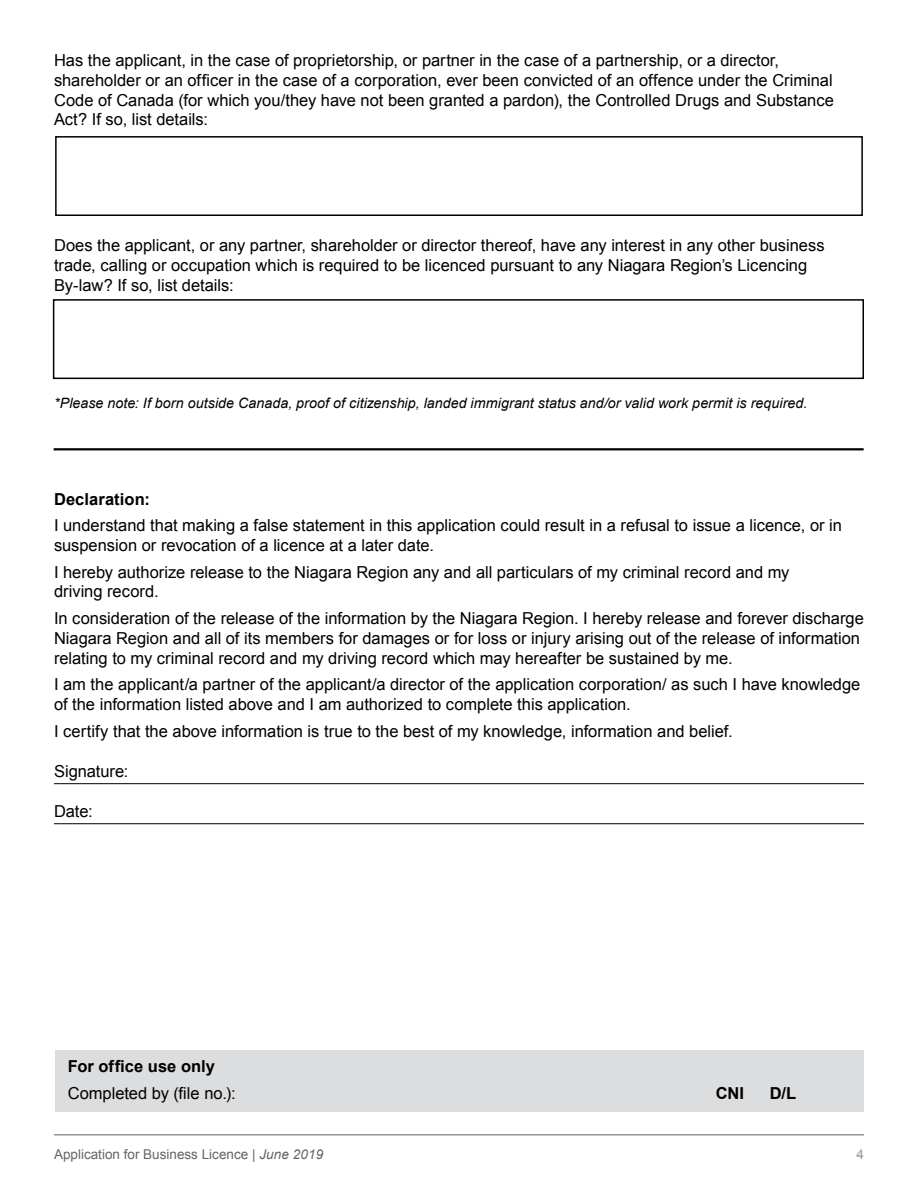
<style>
.page{position:relative;width:918px;height:1188px;background:#fff}
.page>*{position:absolute;margin:0;border:0;box-sizing:border-box;transform-origin:0 0}
.body{font:16.5px/19.8px "Arial";color:#000}
.body-2{font:700 16.5px "Arial";letter-spacing:.005em;color:#000}
.body_with_lines{font:16.5px "Arial";letter-spacing:-.005em;color:#000}
.body_bold{font:700 16.5px "Arial";letter-spacing:.005em;color:#000}
.fine_print{font:italic 14.25px "Arial";letter-spacing:.005em;color:#000}
.t1{font:13.5px "Arial";color:#636466}
.t2{font:13.5px "Arial";color:#939598}
.s1{font-style:italic}
</style>
<div class="page">
<hr style="left:54px;top:1134px;width:810px;height:2px;background:#939598">
<hr style="left:54px;top:783px;width:810px;height:1px;background:#000">
<hr style="left:54px;top:823px;width:810px;height:1px;background:#000">
<div style="left:55px;top:1051px;width:809px;height:61px;background:#dcddde"></div>
<hr style="left:54px;top:448px;width:810px;height:2px;background:#000">
<div style="left:55px;top:136px;width:808px;height:80px;border:2px solid #000"></div>
<div style="left:53px;top:299px;width:811px;height:80px;border:2px solid #000"></div>
<p class="body" style="left:54px;top:50px;width:781px">Has the applicant, in the case of proprietorship, or partner in the case of a partnership, or a director, shareholder or an officer in the case of a corporation, ever been convicted of an offence under the Criminal Code of Canada (for which you/they have not been granted a pardon), the Controlled Drugs and Substance Act? If so, list details:</p>
<p class="body" style="left:54px;top:236px;width:772px">Does the applicant, or any partner, shareholder or director thereof, have any interest in any other business trade, calling or occupation which is required to be licenced pursuant to any Niagara Region’s Licencing<br>By‑law? If so, list details:</p>
<p class="fine_print" style="left:54px;top:393px;width:755px">*Please note: If born outside Canada, proof of citizenship, landed immigrant status and/or valid work permit is required.</p>
<p class="body_bold" style="left:54px;top:488px;width:98px">Declaration:</p>
<p class="body" style="left:54px;top:516px;width:790px">I understand that making a false statement in this application could result in a refusal to issue a licence, or in suspension or revocation of a licence at a later date.</p>
<p class="body" style="left:54px;top:562px;width:737px">I hereby authorize release to the Niagara Region any and all particulars of my criminal record and my driving record.</p>
<p class="body" style="left:54px;top:608px;width:811px">In consideration of the release of the information by the Niagara Region. I hereby release and forever discharge<br>Niagara Region and all of its members for damages or for loss or injury arising out of the release of information relating to my criminal record and my driving record which may hereafter be sustained by me.</p>
<p class="body" style="left:54px;top:675px;width:808px">I am the applicant/a partner of the applicant/a director of the application corporation/ as such I have knowledge of the information listed above and I am authorized to complete this application.</p>
<p class="body" style="left:54px;top:721px;width:680px">I certify that the above information is true to the best of my knowledge, information and belief.</p>
<p class="body_with_lines" style="left:54px;top:760px;width:76px">Signature:</p>
<p class="body_with_lines" style="left:54px;top:800px;width:40px">Date:</p>
<p class="body-2" style="left:68px;top:1055px;width:149px">For office use only</p>
<p class="body" style="left:68px;top:1083px;width:169px">Completed by (file no.):</p>
<p class="body-2" style="left:716px;top:1082px;width:30px">CNI</p>
<p class="body-2" style="left:770px;top:1082px;width:28px">D/L</p>
<p class="t1" style="left:54px;top:1145px;width:271px">Application for Business Licence | <span class="s1">June</span> <span class="s1">2019</span></p>
<p class="t2" style="left:856px;top:1145px;width:9px">4</p>
</div>
